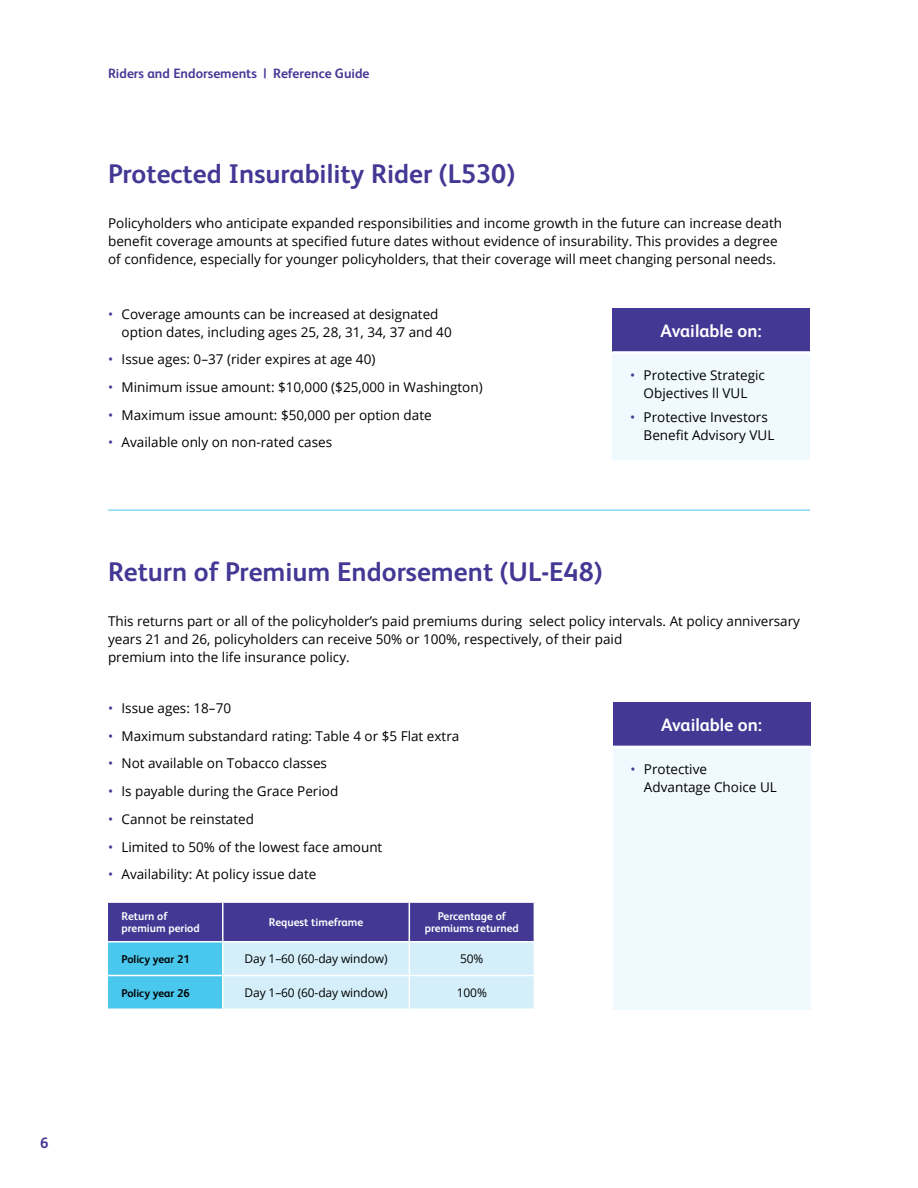
<style>
.page{position:relative;width:918px;height:1188px;background:#fff}
.page>*{position:absolute;margin:0;border:0;box-sizing:border-box;transform-origin:0 0}
.t1{font:700 27px "FS Albert Pro";color:#443895}
.t2{font:700 18px "FS Albert Pro";color:#fff}
.t3{font:700 15px "FS Albert Pro";color:#443895}
.t4{font:13.5px/18px "Open Sans";color:#000}
.t5{font:700 13.5px "FS Albert Pro";color:#443895}
.t6{font:12px "Open Sans";letter-spacing:-.01em;color:#000}
.t7{font:700 11.25px/12px "FS Albert Pro";color:#fff}
.t8{font:700 11.25px "FS Albert Pro";color:#000}
.s1{color:#443895}
</style>
<div class="page">
<div style="left:612px;top:308px;width:198px;height:152px;background:#f0f9fd"></div>
<div style="left:612px;top:308px;width:198px;height:43px;background:#443895"></div>
<hr style="left:612px;top:351px;width:198px;height:3px;background:#fff">
<div style="left:613px;top:719px;width:197px;height:290px;background:#f0f9fd"></div>
<div style="left:613px;top:703px;width:197px;height:43px;background:#443895"></div>
<hr style="left:613px;top:746px;width:197px;height:3px;background:#fff">
<svg style="left:108px;top:903px;width:426px;height:106px;background:#88a5d2"></svg>
<hr style="left:108px;top:941px;width:115px;height:2px;background:#fff">
<hr style="left:223px;top:941px;width:186px;height:2px;background:#fff">
<hr style="left:409px;top:941px;width:126px;height:2px;background:#fff">
<hr style="left:108px;top:975px;width:115px;height:1px;background:#fff">
<hr style="left:223px;top:975px;width:186px;height:1px;background:#fff">
<hr style="left:409px;top:975px;width:126px;height:1px;background:#fff">
<hr style="left:222px;top:943px;width:2px;height:32px;background:#fff">
<hr style="left:222px;top:976px;width:2px;height:33px;background:#fff">
<hr style="left:222px;top:903px;width:2px;height:38px;background:#fff">
<hr style="left:409px;top:903px;width:1px;height:38px;background:#fff">
<hr style="left:409px;top:943px;width:1px;height:32px;background:#fff">
<hr style="left:409px;top:976px;width:1px;height:33px;background:#fff">
<hr style="left:108px;top:510px;width:702px;height:1px;background:#49c7ed">
<p class="t3" style="left:40px;top:1132px;width:10px">6</p>
<p class="t5" style="left:108px;top:64px;width:263px">Riders and Endorsements | Reference Guide</p>
<h1 class="t1" style="left:108px;top:155px;width:409px">Protected Insurability Rider (L530)</h1>
<p class="t4" style="left:108px;top:214px;width:675px">Policyholders who anticipate expanded responsibilities and income growth in the future can increase death benefit coverage amounts at specified future dates without evidence of insurability. This provides a degree of confidence, especially for younger policyholders, that their coverage will meet changing personal needs.</p>
<p class="t4" style="left:122px;top:304px;width:332px;text-indent:-14px"><span class="s1">•</span> Coverage amounts can be increased at designated option dates, including ages 25, 28, 31, 34, 37 and 40</p>
<p class="t4" style="left:108px;top:350px;width:269px"><span class="s1">•</span> Issue ages: 0–37 (rider expires at age 40)</p>
<p class="t4" style="left:108px;top:378px;width:376px"><span class="s1">•</span> Minimum issue amount: $10,000 ($25,000 in Washington)</p>
<p class="t4" style="left:108px;top:405px;width:325px"><span class="s1">•</span> Maximum issue amount: $50,000 per option date</p>
<p class="t4" style="left:108px;top:433px;width:226px"><span class="s1">•</span> Available only on non-rated cases</p>
<h2 class="t2" style="left:661px;top:318px;width:103px">Available on:</h2>
<p class="t4" style="left:630px;top:365px;width:136px;text-align:center"><span class="s1">•</span> Protective Strategic<br>Objectives ll VUL</p>
<p class="t4" style="left:644px;top:408px;width:132px;text-indent:-14px"><span class="s1">•</span> Protective Investors<br>Benefit Advisory VUL</p>
<h1 class="t1" style="left:108px;top:553px;width:496px">Return of Premium Endorsement (UL-E48)</h1>
<p class="t4" style="left:108px;top:612px;width:694px">This returns part or all of the policyholder’s paid premiums during select policy intervals. At policy anniversary years 21 and 26, policyholders can receive 50% or 100%, respectively, of their paid<br>premium into the life insurance policy.</p>
<p class="t4" style="left:108px;top:699px;width:125px"><span class="s1">•</span> Issue ages: 18–70</p>
<p class="t4" style="left:108px;top:726px;width:353px"><span class="s1">•</span> Maximum substandard rating: Table 4 or $5 Flat extra</p>
<p class="t4" style="left:108px;top:754px;width:221px"><span class="s1">•</span> Not available on Tobacco classes</p>
<p class="t4" style="left:108px;top:782px;width:232px"><span class="s1">•</span> Is payable during the Grace Period</p>
<p class="t4" style="left:108px;top:810px;width:148px"><span class="s1">•</span> Cannot be reinstated</p>
<p class="t4" style="left:108px;top:837px;width:276px"><span class="s1">•</span> Limited to 50% of the lowest face amount</p>
<p class="t4" style="left:108px;top:865px;width:210px"><span class="s1">•</span> Availability: At policy issue date</p>
<p class="t7" style="left:122px;top:910px;width:80px">Return of premium period</p>
<p class="t7" style="left:269px;top:916px;width:96px">Request timeframe</p>
<p class="t7" style="left:425px;top:910px;width:95px;text-align:center">Percentage of premiums returned</p>
<p class="t8" style="left:122px;top:951px;width:70px">Policy year 21</p>
<p class="t6" style="left:244px;top:951px;width:145px">Day 1–60 (60-day window)</p>
<p class="t6" style="left:460px;top:951px;width:25px">50%</p>
<p class="t8" style="left:122px;top:985px;width:70px">Policy year 26</p>
<p class="t6" style="left:244px;top:984px;width:145px">Day 1–60 (60-day window)</p>
<p class="t6" style="left:457px;top:984px;width:32px">100%</p>
<h2 class="t2" style="left:661px;top:712px;width:103px">Available on:</h2>
<p class="t4" style="left:644px;top:760px;width:134px;text-indent:-14px"><span class="s1">•</span> Protective<br>Advantage Choice UL</p>
</div>
